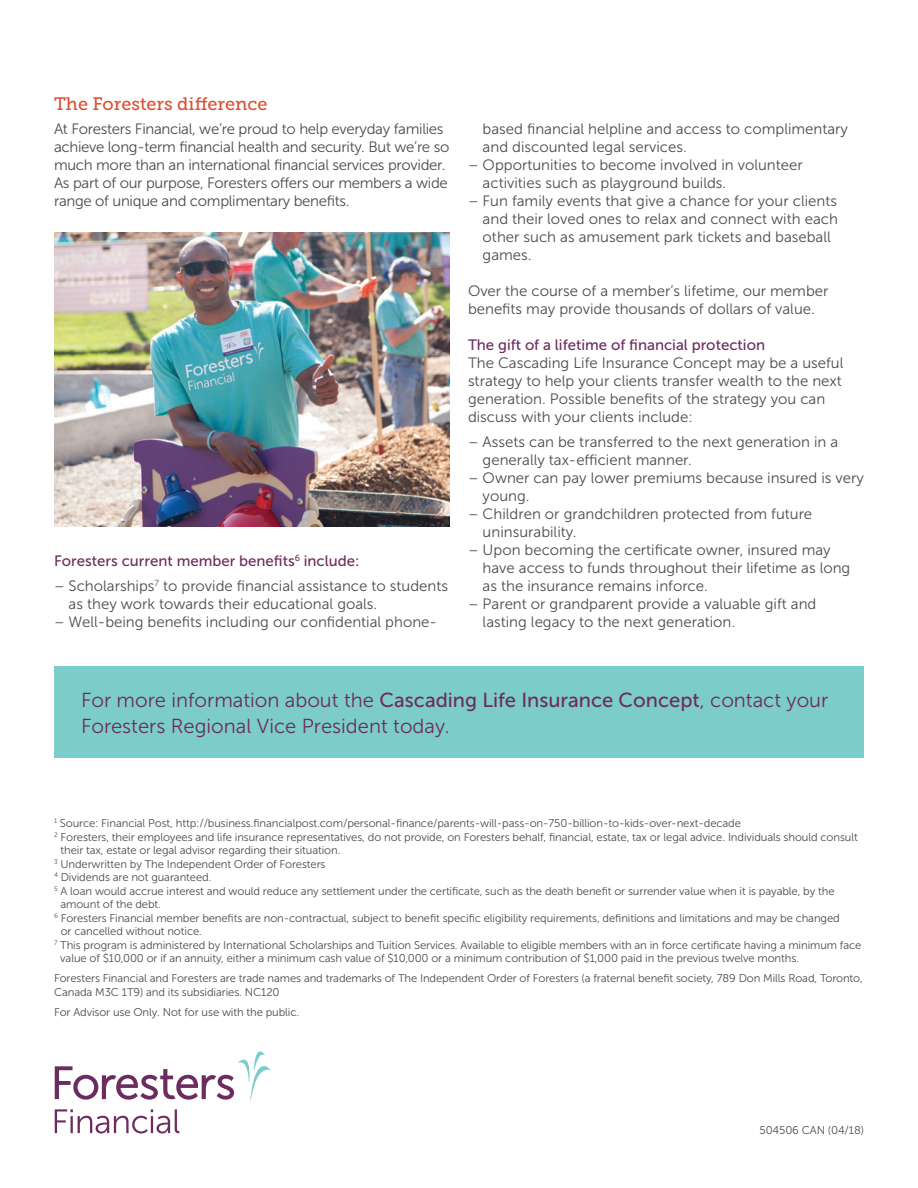
<style>
.page{position:relative;width:918px;height:1188px;background:#fff}
.page>*{position:absolute;margin:0;border:0;box-sizing:border-box;transform-origin:0 0}
.t1{font:20.25px/25.5px "Museo Sans 300";color:#6d2c5f}
.t2{font:18px "Museo Slab 500";color:#dc5032}
.t3{font:15px/18px "Museo Sans 300";color:#4b4c4d}
.t4{font:15px/18px "Museo Sans 300";letter-spacing:-.02em;color:#4b4c4d}
.t5{font:15px "Museo Sans 500";color:#6d2c5f}
.t6{font:11.25px/13.5px "Museo Sans 300";letter-spacing:-.01em;color:#4b4c4d}
.s1{font-family:"Museo Sans 500"}
</style>
<div class="page">
<svg style="left:55px;top:1052px;width:216px;height:48px"></svg>
<svg style="left:55px;top:1109px;width:124px;height:25px"></svg>
<div style="left:54px;top:666px;width:810px;height:92px;background:#7ccdca"></div>
<img style="left:54px;top:233px;width:396px;height:293px">
<h2 class="t2" style="left:54px;top:93px;width:215px">The Foresters difference</h2>
<p class="t4" style="left:54px;top:120px;width:397px">At Foresters Financial, we’re proud to help everyday families achieve long-term financial health and security. But we’re so much more than an international financial services provider.<br>As part of our purpose, Foresters offers our members a wide range of unique and complimentary benefits.</p>
<h3 class="t5" style="left:54px;top:553px;width:307px">Foresters current member benefits<sup>6</sup> include:</h3>
<h3 class="t3" style="left:69px;top:577px;width:381px;text-indent:-15px">– Scholarships<sup>7</sup> to provide financial assistance to students as they work towards their educational goals.</h3>
<h3 class="t3" style="left:54px;top:613px;width:384px">– Well-being benefits including our confidential phone-</h3>
<h3 class="t3" style="left:483px;top:120px;width:367px">based financial helpline and access to complimentary and discounted legal services.</h3>
<h3 class="t3" style="left:483px;top:156px;width:322px;text-indent:-15px">– Opportunities to become involved in volunteer activities such as playground builds.</h3>
<h3 class="t3" style="left:483px;top:192px;width:357px;text-indent:-15px">– Fun family events that give a chance for your clients and their loved ones to relax and connect with each other such as amusement park tickets and baseball games.</h3>
<h3 class="t3" style="left:468px;top:282px;width:362px">Over the course of a member’s lifetime, our member benefits may provide thousands of dollars of value.</h3>
<h3 class="t5" style="left:468px;top:337px;width:299px">The gift of a lifetime of financial protection</h3>
<h3 class="t3" style="left:468px;top:354px;width:377px">The Cascading Life Insurance Concept may be a useful strategy to help your clients transfer wealth to the next generation. Possible benefits of the strategy you can discuss with your clients include:</h3>
<h3 class="t3" style="left:483px;top:433px;width:357px;text-indent:-15px">– Assets can be transferred to the next generation in a generally tax-efficient manner.</h3>
<h3 class="t3" style="left:483px;top:469px;width:383px;text-indent:-15px">– Owner can pay lower premiums because insured is very young.</h3>
<h3 class="t3" style="left:483px;top:505px;width:331px;text-indent:-15px">– Children or grandchildren protected from future uninsurability.</h3>
<h3 class="t3" style="left:483px;top:541px;width:369px;text-indent:-15px">– Upon becoming the certificate owner, insured may have access to funds throughout their lifetime as long as the insurance remains inforce.</h3>
<h3 class="t3" style="left:483px;top:595px;width:335px;text-indent:-15px">– Parent or grandparent provide a valuable gift and lasting legacy to the next generation.</h3>
<h1 class="t1" style="left:81px;top:688px;width:749px">For more information about the <span class="s1">Cascading Life Insurance Concept</span>, contact your<br>Foresters Regional Vice President today.</h1>
<p class="t6" style="left:54px;top:817px;width:689px"><sup>1</sup> Source: Financial Post, http://business.financialpost.com/personal-finance/parents-will-pass-on-750-billion-to-kids-over-next-decade</p>
<p class="t6" style="left:54px;top:830px;width:805px"><sup>2</sup> Foresters, their employees and life insurance representatives, do not provide, on Foresters behalf, financial, estate, tax or legal advice. Individuals should consult</p>
<p class="t6" style="left:61px;top:844px;width:281px">their tax, estate or legal advisor regarding their situation.</p>
<p class="t6" style="left:54px;top:857px;width:273px"><sup>3</sup> Underwritten by The Independent Order of Foresters</p>
<p class="t6" style="left:54px;top:871px;width:159px"><sup>4</sup> Dividends are not guaranteed.</p>
<p class="t6" style="left:54px;top:884px;width:782px"><sup>5</sup> A loan would accrue interest and would reduce any settlement under the certificate, such as the death benefit or surrender value when it is payable, by the</p>
<p class="t6" style="left:61px;top:898px;width:102px">amount of the debt.</p>
<p class="t6" style="left:54px;top:911px;width:787px"><sup>6</sup> Foresters Financial member benefits are non-contractual, subject to benefit specific eligibility requirements, definitions and limitations and may be changed</p>
<p class="t6" style="left:61px;top:925px;width:143px">or cancelled without notice.</p>
<p class="t6" style="left:54px;top:938px;width:809px"><sup>7</sup> This program is administered by International Scholarships and Tuition Services. Available to eligible members with an in force certificate having a minimum face</p>
<p class="t6" style="left:60px;top:952px;width:740px">value of $10,000 or if an annuity, either a minimum cash value of $10,000 or a minimum contribution of $1,000 paid in the previous twelve months.</p>
<p class="t6" style="left:54px;top:972px;width:810px">Foresters Financial and Foresters are trade names and trademarks of The Independent Order of Foresters (a fraternal benefit society, 789 Don Mills Road, Toronto,<br>Canada M3C 1T9) and its subsidiaries. NC120</p>
<p class="t6" style="left:54px;top:1006px;width:247px">For Advisor use Only. Not for use with the public.</p>
<p class="t6" style="left:760px;top:1124px;width:106px">504506 CAN (04/18)</p>
</div>
